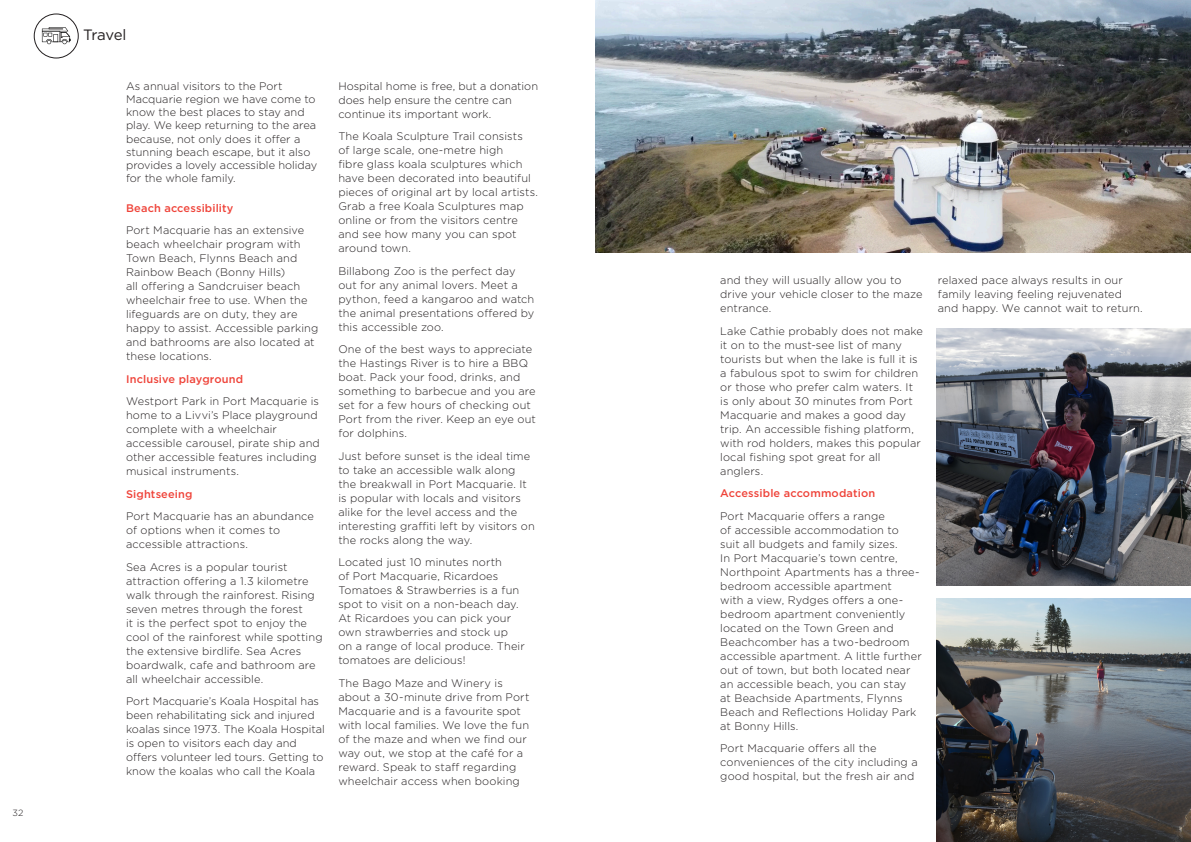
<style>
.page{position:relative;width:1191px;height:842px;background:#fff}
.page>*{position:absolute;margin:0;border:0;box-sizing:border-box;transform-origin:0 0}
.t1{font:15px "Gotham";letter-spacing:-.03em;color:#231f20}
.t2{font:300 11px/14px "Gotham";letter-spacing:.005em;color:#231f20}
.t3{font:500 11px "Gotham";letter-spacing:.015em;color:#ef4339}
.t4{font:300 9px "Gotham";color:#231f20}
</style>
<div class="page">
<img style="left:936px;top:599px;width:255px;height:243px">
<img style="left:936px;top:329px;width:255px;height:256px">
<img style="left:595px;top:0;width:596px;height:252px">
<div style="left:34px;top:14px;width:44px;height:44px;border:1px solid #231f20;border-radius:50%"></div>
<svg style="left:42px;top:27px;width:29px;height:17px"></svg>
<p class="t4" style="left:13px;top:807px;width:12px">32</p>
<p class="t1" style="left:83px;top:25px;width:45px">Travel</p>
<p class="t2" style="left:126px;top:79px;width:193px;line-height:13.2px">As annual visitors to the Port<br>Macquarie region we have come to know the best places to stay and play. We keep returning to the area because, not only does it offer a stunning beach escape, but it also provides a lovely accessible holiday for the whole family.</p>
<p class="t3" style="left:126px;top:201px;width:109px">Beach accessibility</p>
<p class="t2" style="left:126px;top:223px;width:194px">Port Macquarie has an extensive beach wheelchair program with<br>Town Beach, Flynns Beach and<br>Rainbow Beach (Bonny Hills)<br>all offering a Sandcruiser beach wheelchair free to use. When the lifeguards are on duty, they are happy to assist. Accessible parking and bathrooms are also located at these locations.</p>
<p class="t3" style="left:126px;top:372px;width:119px">Inclusive playground</p>
<p class="t2" style="left:126px;top:394px;width:195px">Westport Park in Port Macquarie is home to a Livvi’s Place playground complete with a wheelchair accessible carousel, pirate ship and other accessible features including musical instruments.</p>
<p class="t3" style="left:126px;top:487px;width:68px">Sightseeing</p>
<p class="t2" style="left:126px;top:509px;width:189px">Port Macquarie has an abundance of options when it comes to accessible attractions.</p>
<p class="t2" style="left:126px;top:560px;width:198px">Sea Acres is a popular tourist attraction offering a 1.3 kilometre walk through the rainforest. Rising seven metres through the forest<br>it is the perfect spot to enjoy the cool of the rainforest while spotting the extensive birdlife. Sea Acres boardwalk, cafe and bathroom are all wheelchair accessible.</p>
<p class="t2" style="left:126px;top:694px;width:200px">Port Macquarie’s Koala Hospital has been rehabilitating sick and injured koalas since 1973. The Koala Hospital is open to visitors each day and offers volunteer led tours. Getting to know the koalas who call the Koala</p>
<p class="t2" style="left:338px;top:79px;width:201px">Hospital home is free, but a donation does help ensure the centre can continue its important work.</p>
<p class="t2" style="left:338px;top:129px;width:201px">The Koala Sculpture Trail consists<br>of large scale, one-metre high<br>fibre glass koala sculptures which have been decorated into beautiful pieces of original art by local artists.<br>Grab a free Koala Sculptures map online or from the visitors centre and see how many you can spot around town.</p>
<p class="t2" style="left:338px;top:264px;width:197px">Billabong Zoo is the perfect day out for any animal lovers. Meet a python, feed a kangaroo and watch the animal presentations offered by this accessible zoo.</p>
<p class="t2" style="left:338px;top:342px;width:199px">One of the best ways to appreciate the Hastings River is to hire a BBQ boat. Pack your food, drinks, and something to barbecue and you are set for a few hours of checking out<br>Port from the river. Keep an eye out for dolphins.</p>
<p class="t2" style="left:338px;top:449px;width:198px">Just before sunset is the ideal time to take an accessible walk along the breakwall in Port Macquarie. It is popular with locals and visitors alike for the level access and the interesting graffiti left by visitors on the rocks along the way.</p>
<p class="t2" style="left:338px;top:555px;width:188px">Located just 10 minutes north<br>of Port Macquarie, Ricardoes<br>Tomatoes &amp; Strawberries is a fun spot to visit on a non-beach day.<br>At Ricardoes you can pick your own strawberries and stock up<br>on a range of local produce. Their tomatoes are delicious!</p>
<p class="t2" style="left:338px;top:676px;width:192px">The Bago Maze and Winery is about a 30-minute drive from Port<br>Macquarie and is a favourite spot with local families. We love the fun of the maze and when we find our way out, we stop at the café for a reward. Speak to staff regarding wheelchair access when booking</p>
<p class="t2" style="left:720px;top:273px;width:204px">and they will usually allow you to drive your vehicle closer to the maze entrance.</p>
<p class="t2" style="left:720px;top:324px;width:204px">Lake Cathie probably does not make it on to the must-see list of many tourists but when the lake is full it is a fabulous spot to swim for children or those who prefer calm waters. It is only about 30 minutes from Port<br>Macquarie and makes a good day trip. An accessible fishing platform, with rod holders, makes this popular local fishing spot great for all anglers.</p>
<p class="t3" style="left:720px;top:486px;width:156px">Accessible accommodation</p>
<p class="t2" style="left:720px;top:509px;width:203px">Port Macquarie offers a range<br>of accessible accommodation to<br>suit all budgets and family sizes.<br>In Port Macquarie’s town centre,<br>Northpoint Apartments has a three&shy;bedroom accessible apartment<br>with a view, Rydges offers a one&shy;bedroom apartment conveniently located on the Town Green and<br>Beachcomber has a two-bedroom accessible apartment. A little further out of town, but both located near an accessible beach, you can stay<br>at Beachside Apartments, Flynns<br>Beach and Reflections Holiday Park at Bonny Hills.</p>
<p class="t2" style="left:720px;top:741px;width:199px">Port Macquarie offers all the conveniences of the city including a good hospital, but the fresh air and</p>
<p class="t2" style="left:938px;top:273px;width:206px">relaxed pace always results in our family leaving feeling rejuvenated and happy. We cannot wait to return.</p>
</div>
